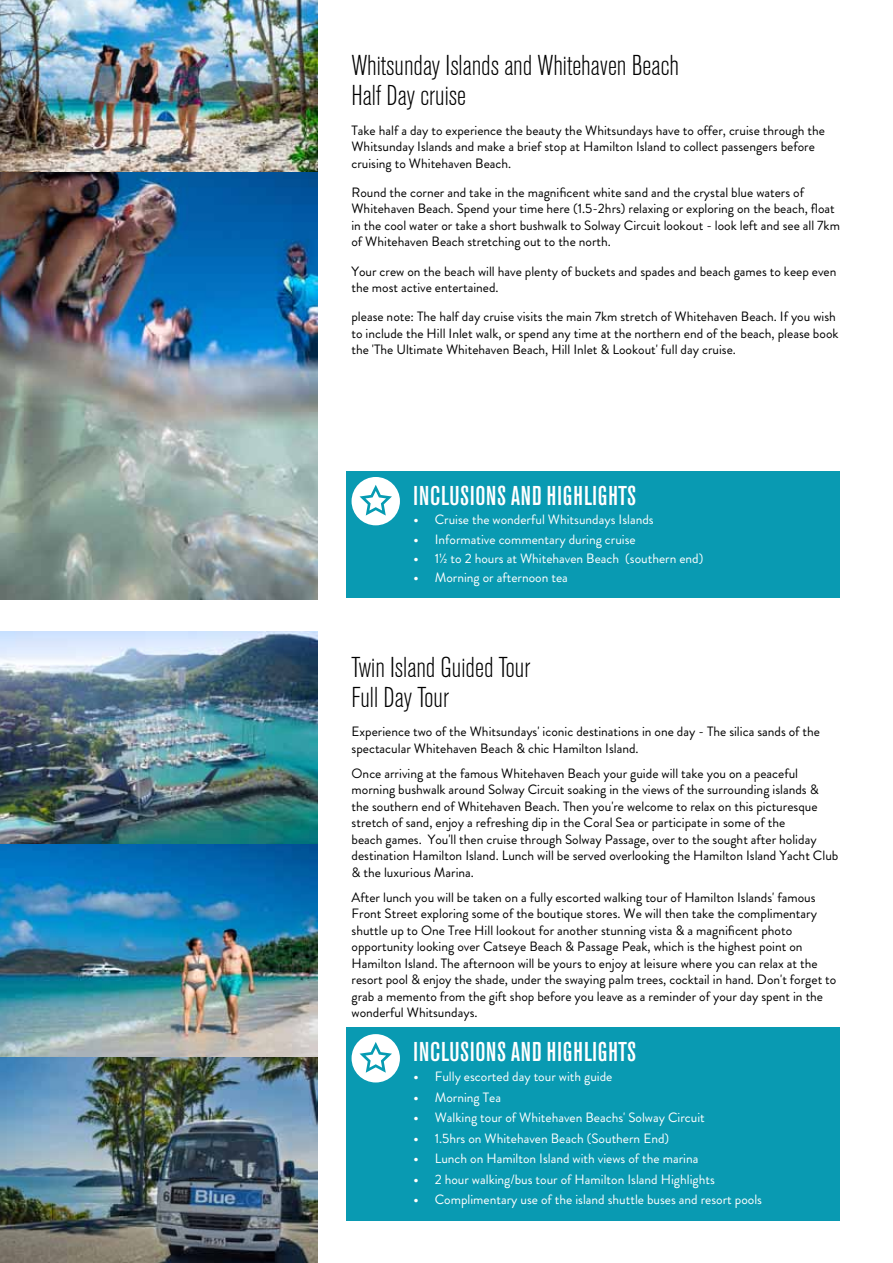
<style>
.page{position:relative;width:893px;height:1263px;background:#fff}
.page>*{position:absolute;margin:0;border:0;box-sizing:border-box;transform-origin:0 0}
.t1{font:300 condensed 28.5px/30px "Akzidenz Grotesk BE";color:#000}
.t2{font:500 condensed 27px "Akzidenz Grotesk BE";letter-spacing:.03em;color:#fff}
.t3{font:13.5px/16.5px "Brandon Grotesque";color:#000}
.t4{font:13.5px "Brandon Grotesque";color:#fff}
.s1{font-family:"Brandon Text";font-weight:700}
</style>
<div class="page">
<img style="left:0;top:631px;width:317px;height:632px">
<img style="left:0;top:0;width:317px;height:600px">
<div style="left:347px;top:472px;width:493px;height:126px;background:#099ab2"></div>
<div style="left:347px;top:1027px;width:493px;height:194px;background:#099ab2"></div>
<div style="left:352px;top:477px;width:48px;height:48px;background:#fff;border-radius:50%"></div>
<svg style="left:360px;top:485px;width:32px;height:30px"></svg>
<div style="left:352px;top:1034px;width:48px;height:48px;background:#fff;border-radius:50%"></div>
<svg style="left:360px;top:1042px;width:32px;height:31px"></svg>
<h1 class="t1" style="left:351px;top:51px;width:329px">Whitsunday Islands and Whitehaven Beach<br>Half Day cruise</h1>
<p class="t3" style="left:351px;top:122px;width:475px">Take half a day to experience the beauty the Whitsundays have to offer, cruise through the<br>Whitsunday Islands and make a brief stop at Hamilton Island to collect passengers before cruising to Whitehaven Beach.</p>
<p class="t3" style="left:351px;top:184px;width:490px">Round the corner and take in the magnificent white sand and the crystal blue waters of Whitehaven Beach. Spend your time here (1.5-2hrs) relaxing or exploring on the beach, float in the cool water or take a short bushwalk to Solway Circuit lookout - look left and see all 7km of Whitehaven Beach stretching out to the north.</p>
<p class="t3" style="left:351px;top:263px;width:486px">Your crew on the beach will have plenty of buckets and spades and beach games to keep even the most active entertained.</p>
<p class="t3" style="left:351px;top:309px;width:489px">please note: The half day cruise visits the main 7km stretch of Whitehaven Beach. If you wish to include the Hill Inlet walk, or spend any time at the northern end of the beach, please book the 'The Ultimate Whitehaven Beach, Hill Inlet &amp; Lookout' full day cruise.</p>
<h2 class="t2" style="left:413px;top:480px;width:224px">INCLUSIONS AND HIGHLIGHTS</h2>
<p class="t4" style="left:413px;top:510px;width:242px"><span class="s1">•</span> Cruise the wonderful Whitsundays Islands</p>
<p class="t4" style="left:413px;top:530px;width:224px"><span class="s1">•</span> Informative commentary during cruise</p>
<p class="t4" style="left:413px;top:549px;width:291px"><span class="s1">•</span> 1½ to 2 hours at Whitehaven Beach (southern end)</p>
<p class="t4" style="left:413px;top:568px;width:156px"><span class="s1">•</span> Morning or afternoon tea</p>
<h1 class="t1" style="left:352px;top:653px;width:180px">Twin Island Guided Tour<br>Full Day Tour</h1>
<p class="t3" style="left:352px;top:723px;width:470px">Experience two of the Whitsundays' iconic destinations in one day - The silica sands of the spectacular Whitehaven Beach &amp; chic Hamilton Island.</p>
<p class="t3" style="left:352px;top:765px;width:488px">Once arriving at the famous Whitehaven Beach your guide will take you on a peaceful morning bushwalk around Solway Circuit soaking in the views of the surrounding islands &amp; the southern end of Whitehaven Beach. Then you're welcome to relax on this picturesque stretch of sand, enjoy a refreshing dip in the Coral Sea or participate in some of the<br>beach games. You'll then cruise through Solway Passage, over to the sought after holiday destination Hamilton Island. Lunch will be served overlooking the Hamilton Island Yacht Club &amp; the luxurious Marina.</p>
<p class="t3" style="left:352px;top:889px;width:486px">After lunch you will be taken on a fully escorted walking tour of Hamilton Islands' famous Front Street exploring some of the boutique stores. We will then take the complimentary shuttle up to One Tree Hill lookout for another stunning vista &amp; a magnificent photo opportunity looking over Catseye Beach &amp; Passage Peak, which is the highest point on Hamilton Island. The afternoon will be yours to enjoy at leisure where you can relax at the resort pool &amp; enjoy the shade, under the swaying palm trees, cocktail in hand. Don't forget to grab a memento from the gift shop before you leave as a reminder of your day spent in the wonderful Whitsundays.</p>
<h2 class="t2" style="left:413px;top:1036px;width:224px">INCLUSIONS AND HIGHLIGHTS</h2>
<p class="t4" style="left:413px;top:1067px;width:200px"><span class="s1">•</span> Fully escorted day tour with guide</p>
<p class="t4" style="left:413px;top:1088px;width:89px"><span class="s1">•</span> Morning Tea</p>
<p class="t4" style="left:413px;top:1108px;width:293px"><span class="s1">•</span> Walking tour of Whitehaven Beachs' Solway Circuit</p>
<p class="t4" style="left:413px;top:1129px;width:257px"><span class="s1">•</span> 1.5hrs on Whitehaven Beach (Southern End)</p>
<p class="t4" style="left:413px;top:1149px;width:286px"><span class="s1">•</span> Lunch on Hamilton Island with views of the marina</p>
<p class="t4" style="left:413px;top:1170px;width:303px"><span class="s1">•</span> 2 hour walking/bus tour of Hamilton Island Highlights</p>
<p class="t4" style="left:413px;top:1190px;width:350px"><span class="s1">•</span> Complimentary use of the island shuttle buses and resort pools</p>
</div>
